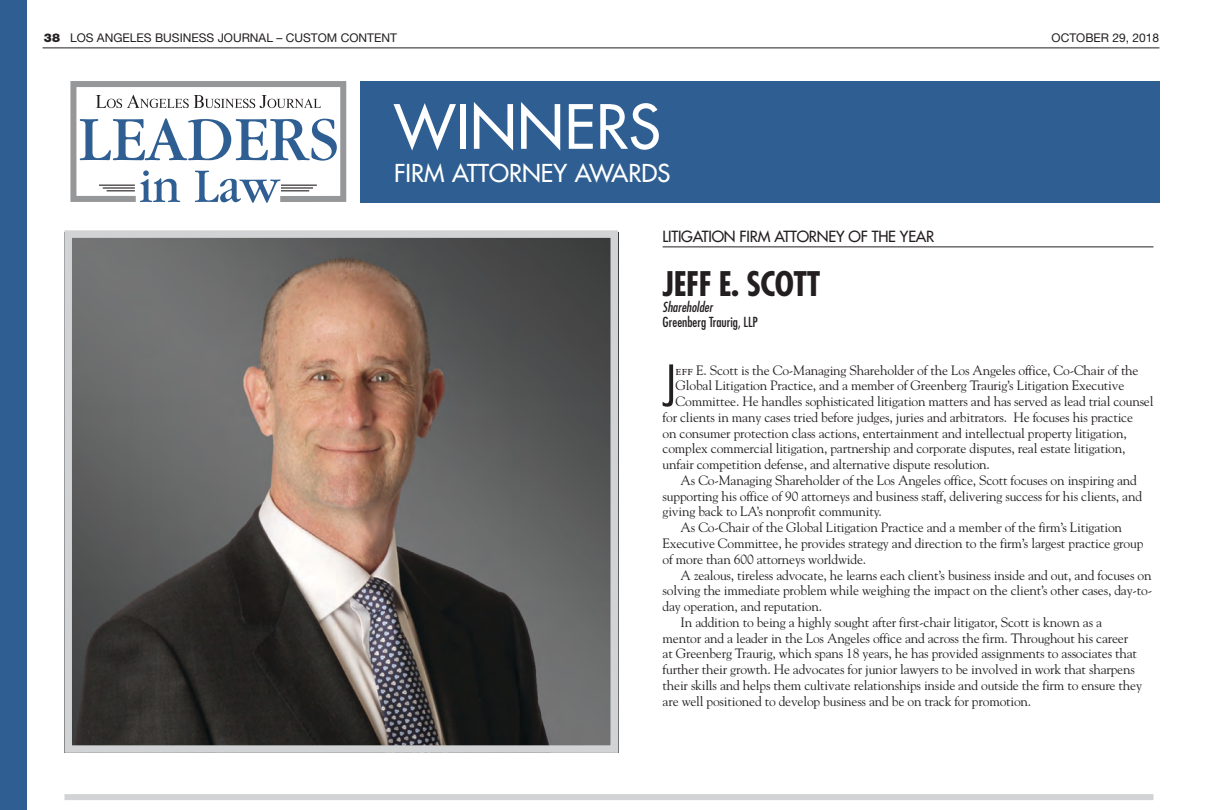
<style>
.page{position:relative;width:1214px;height:810px;background:#fff}
.page>*{position:absolute;margin:0;border:0;box-sizing:border-box;transform-origin:0 0}
.t1{font:59.25px "Futura";letter-spacing:.01em;color:#fff}
.t2{font:300 condensed 55.35px "Futura";color:#231f20}
.t3{font:700 condensed 33px "Futura";letter-spacing:-.015em;color:#231f20}
.t4{font:24px "Futura";color:#fff}
.t5{font:15px "Futura";letter-spacing:-.015em;color:#231f20}
.t6{font:13.5px "Goudy";letter-spacing:-.015em;color:#231f20}
.t7{font:condensed 13.5px "Futura";color:#231f20}
.t8{font:italic condensed 13.5px "Futura";color:#231f20}
.t9{font:12px "Helvetica Neue LT Std";color:#231f20}
.s1{font-weight:900}
.s2{font-family:"Goudy SC"}
</style>
<div class="page">
<hr style="left:43px;top:48px;width:1116px;height:1px;background:#231f20">
<div style="left:0;top:0;width:27px;height:809px;background:#2f5f92"></div>
<svg style="left:70px;top:81px;width:277px;height:122px"></svg>
<div style="left:64px;top:794px;width:1089px;height:6px;background:#d1d3d4"></div>
<hr style="left:662px;top:246px;width:491px;height:1px;background:#231f20">
<img style="left:73px;top:239px;width:536px;height:504px">
<div style="left:64px;top:230px;width:554px;height:522px;border:8px solid #d1d3d4"></div>
<div style="left:360px;top:81px;width:799px;height:122px;background:#2f5f92"></div>
<p class="t9" style="left:44px;top:30px;width:354px"><span class="s1">38</span> LOS ANGELES BUSINESS JOURNAL – CUSTOM CONTENT</p>
<p class="t9" style="left:1051px;top:30px;width:109px">OCTOBER 29, 2018</p>
<h1 class="t1" style="left:394px;top:90px;width:268px">WINNERS</h1>
<h3 class="t4" style="left:394px;top:158px;width:277px">FIRM ATTORNEY AWARDS</h3>
<p class="t5" style="left:662px;top:227px;width:273px">LITIGATION FIRM ATTORNEY OF THE YEAR</p>
<h3 class="t3" style="left:662px;top:263px;width:159px">JEFF E. SCOTT</h3>
<p class="t8" style="left:662px;top:298px;width:52px">Shareholder</p>
<p class="t7" style="left:662px;top:314px;width:97px">Greenberg Traurig, LLP</p>
<h2 class="t2" style="left:662px;top:353px;width:16px">J</h2>
<p class="t6" style="left:675px;top:361px;width:464px"><span class="s2">eff</span> E. Scott is the Co-Managing Shareholder of the Los Angeles office, Co-Chair of the</p>
<p class="t6" style="left:675px;top:377px;width:450px">Global Litigation Practice, and a member of Greenberg Traurig’s Litigation Executive</p>
<p class="t6" style="left:675px;top:393px;width:479px">Committee. He handles sophisticated litigation matters and has served as lead trial counsel</p>
<p class="t6" style="left:662px;top:409px;width:472px">for clients in many cases tried before judges, juries and arbitrators. He focuses his practice</p>
<p class="t6" style="left:662px;top:424px;width:465px">on consumer protection class actions, entertainment and intellectual property litigation,</p>
<p class="t6" style="left:662px;top:440px;width:464px">complex commercial litigation, partnership and corporate disputes, real estate litigation,</p>
<p class="t6" style="left:662px;top:456px;width:329px">unfair competition defense, and alternative dispute resolution.</p>
<p class="t6" style="left:680px;top:472px;width:458px">As Co-Managing Shareholder of the Los Angeles office, Scott focuses on inspiring and</p>
<p class="t6" style="left:662px;top:487px;width:481px">supporting his office of 90 attorneys and business staff, delivering success for his clients, and</p>
<p class="t6" style="left:662px;top:503px;width:221px">giving back to LA’s nonprofit community.</p>
<p class="t6" style="left:680px;top:519px;width:443px">As Co-Chair of the Global Litigation Practice and a member of the firm’s Litigation</p>
<p class="t6" style="left:662px;top:535px;width:482px">Executive Committee, he provides strategy and direction to the firm’s largest practice group</p>
<p class="t6" style="left:662px;top:550px;width:205px">of more than 600 attorneys worldwide.</p>
<p class="t6" style="left:680px;top:566px;width:472px">A zealous, tireless advocate, he learns each client’s business inside and out, and focuses on</p>
<p class="t6" style="left:662px;top:582px;width:491px">solving the immediate problem while weighing the impact on the client’s other cases, day-to-</p>
<p class="t6" style="left:662px;top:598px;width:161px">day operation, and reputation.</p>
<p class="t6" style="left:680px;top:613px;width:423px">In addition to being a highly sought after first-chair litigator, Scott is known as a</p>
<p class="t6" style="left:662px;top:629px;width:467px">mentor and a leader in the Los Angeles office and across the firm. Throughout his career</p>
<p class="t6" style="left:662px;top:645px;width:476px">at Greenberg Traurig, which spans 18 years, he has provided assignments to associates that</p>
<p class="t6" style="left:662px;top:661px;width:474px">further their growth. He advocates for junior lawyers to be involved in work that sharpens</p>
<p class="t6" style="left:662px;top:676px;width:481px">their skills and helps them cultivate relationships inside and outside the firm to ensure they</p>
<p class="t6" style="left:662px;top:692px;width:370px">are well positioned to develop business and be on track for promotion.</p>
</div>
